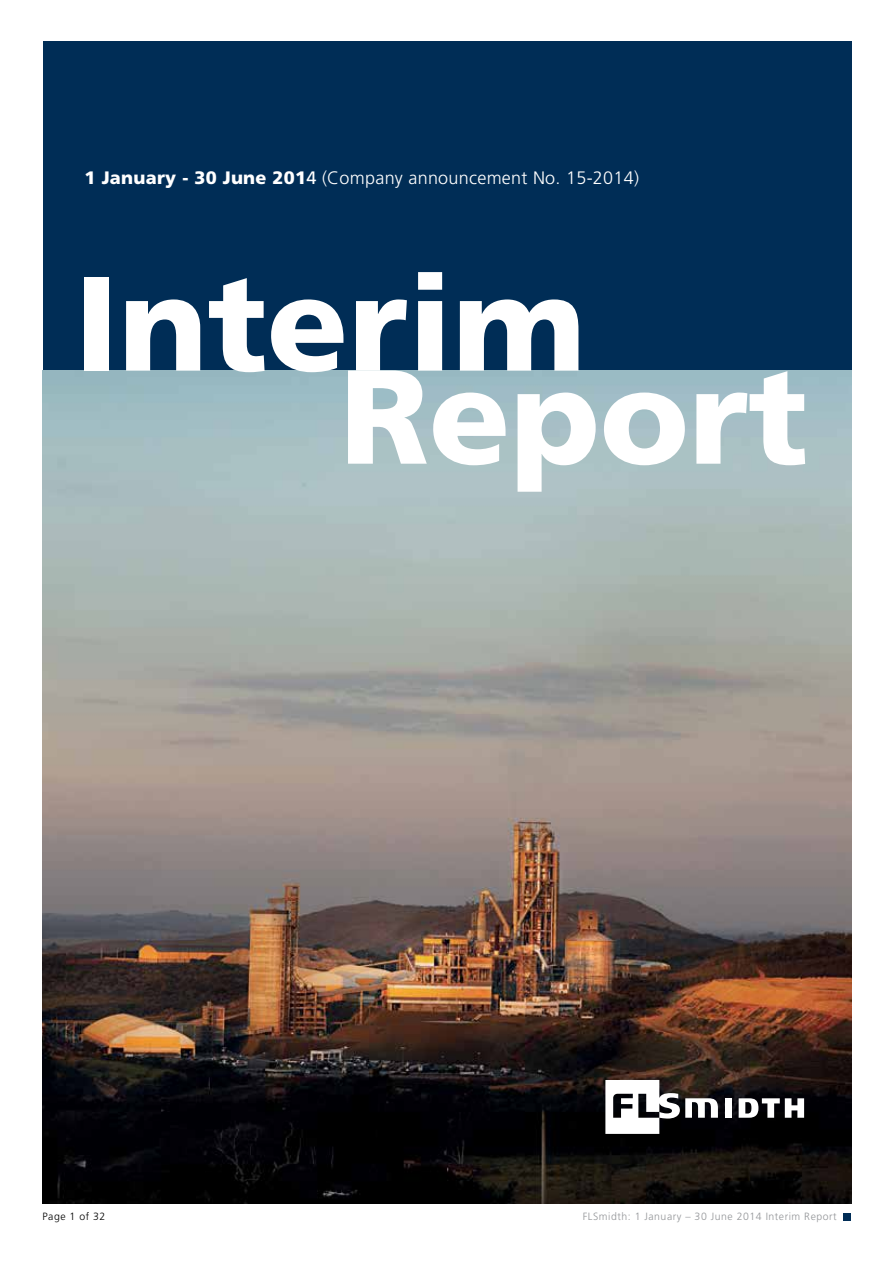
<style>
.page{position:relative;width:893px;height:1263px;background:#fff}
.page>*{position:absolute;margin:0;border:0;box-sizing:border-box;transform-origin:0 0}
.t1{font:900 133.5px "Frutiger";color:#fff}
.t2{font:300 18px "Frutiger";letter-spacing:.015em;color:#fff}
.t3{font:300 10.5px "Frutiger";letter-spacing:.05em;color:#939598}
.t4{font:300 10.5px "Frutiger";letter-spacing:.05em;color:#000}
.s1{font-weight:900}
.s2{font-weight:400}
</style>
<div class="page">
<div style="left:43px;top:42px;width:808px;height:329px;background:#002d56"></div>
<img style="left:43px;top:370px;width:808px;height:833px">
<div style="left:725px;top:1098px;width:6px;height:20px;background:#fff"></div>
<svg style="left:739px;top:1098px;width:65px;height:20px"></svg>
<svg style="left:605px;top:1080px;width:113px;height:54px"></svg>
<div style="left:843px;top:1213px;width:7px;height:7px;background:#002d56"></div>
<p class="t2" style="left:85px;top:168px;width:556px"><span class="s1">1 January - 30 June 201</span><span class="s2">4</span> (Company announcement No. 15-2014)</p>
<h1 class="t1" style="left:74px;top:243px;width:513px">Interim</h1>
<h1 class="t1" style="left:340px;top:336px;width:469px">Report</h1>
<p class="t4" style="left:43px;top:1210px;width:64px">Page 1 of 32</p>
<p class="t3" style="left:583px;top:1210px;width:255px">FLSmidth: 1 January – 30 June 2014 Interim Report</p>
</div>
